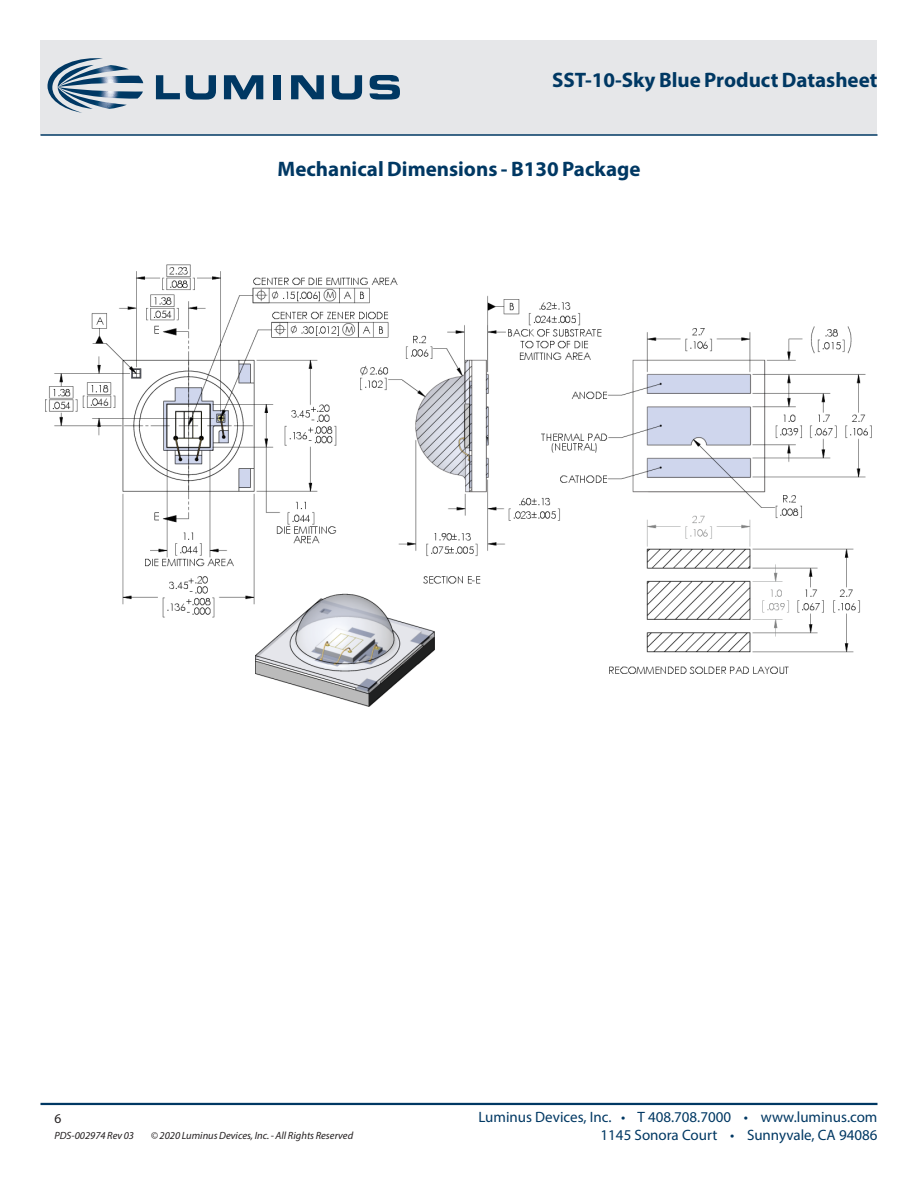
<style>
.page{position:relative;width:918px;height:1188px;background:#fff}
.page>*{position:absolute;margin:0;border:0;box-sizing:border-box;transform-origin:0 0}
.DS_Title1{font:700 21px "Myriad Pro";color:#003863}
.t1{font:15px "Myriad Pro";color:#003863}
.zzFooterRight2{font:13.5px "Myriad Pro";color:#231f20}
.zzFooterRight1{font:italic 10.5px "Myriad Pro";color:#231f20}
</style>
<div class="page">
<div style="left:40px;top:40px;width:838px;height:95px;background:#e6e7e9"></div>
<hr style="left:40px;top:1103px;width:838px;height:2px;background:#003863">
<hr style="left:40px;top:134px;width:838px;height:2px;background:#003863">
<svg style="left:48px;top:58px;width:95px;height:55px"></svg>
<svg style="left:156px;top:75px;width:24px;height:24px"></svg>
<svg style="left:186px;top:75px;width:30px;height:25px"></svg>
<svg style="left:224px;top:75px;width:39px;height:24px"></svg>
<div style="left:273px;top:75px;width:8px;height:24px;background:#003863"></div>
<svg style="left:291px;top:75px;width:33px;height:24px"></svg>
<svg style="left:332px;top:75px;width:30px;height:25px"></svg>
<svg style="left:370px;top:75px;width:30px;height:25px"></svg>
<img style="left:45px;top:264px;width:827px;height:443px">
<p class="DS_Title1" style="left:552px;top:67px;width:327px">SST-10-Sky Blue Product Datasheet</p>
<p class="DS_Title1" style="left:278px;top:156px;width:364px">Mechanical Dimensions - B130 Package</p>
<p class="zzFooterRight2" style="left:54px;top:1110px;width:8px">6</p>
<p class="zzFooterRight1" style="left:54px;top:1129px;width:81px">PDS-002974 Rev 03</p>
<p class="zzFooterRight1" style="left:151px;top:1129px;width:204px">© 2020 Luminus Devices, Inc. - All Rights Reserved</p>
<p class="t1" style="left:478px;top:1108px;width:401px">Luminus Devices, Inc. • T 408.708.7000 • www.luminus.com</p>
<p class="t1" style="left:601px;top:1126px;width:278px">1145 Sonora Court • Sunnyvale, CA 94086</p>
</div>
